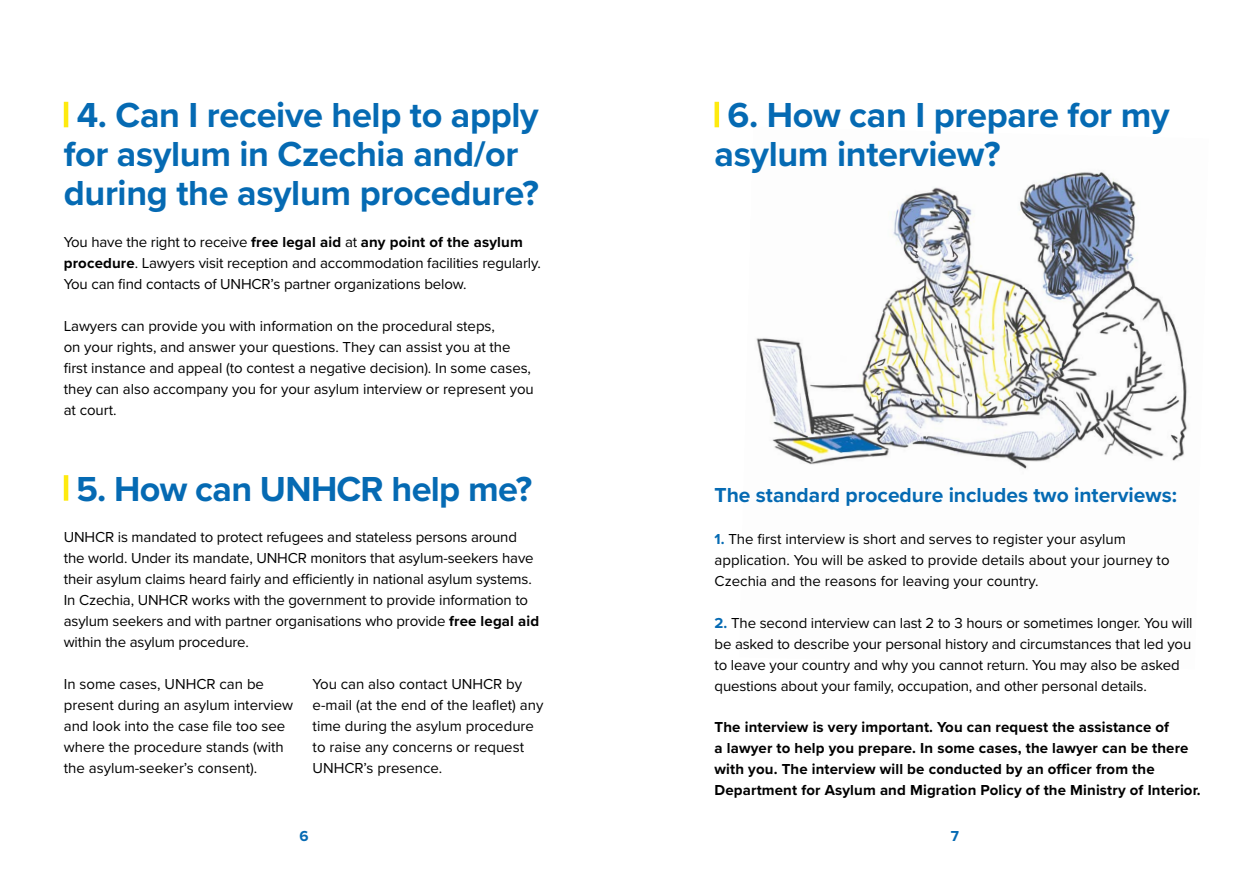
<style>
.page{position:relative;width:1259px;height:893px;background:#fff}
.page>*{position:absolute;margin:0;border:0;box-sizing:border-box;transform-origin:0 0}
.t1{font:700 36px/39px "Proxima Nova";letter-spacing:-.01em;color:#056ab3;text-align:center}
.t2{font:700 21px "Proxima Nova";color:#056ab3}
.t3{font:15px/21px "Proxima Nova";letter-spacing:-.01em;color:#000}
.t4{font:700 15px/21px "Proxima Nova";letter-spacing:.01em;color:#000}
.t5{font:700 15px "Proxima Nova";color:#056ab3}
.s1{font-weight:700}
.s2{font-weight:700;color:#056ab3}
</style>
<div class="page">
<img style="left:756px;top:172px;width:432px;height:297px">
<hr style="left:64px;top:102px;width:4px;height:25px;background:#feea0f">
<hr style="left:64px;top:475px;width:4px;height:26px;background:#feea0f">
<div style="left:714px;top:102px;width:5px;height:25px;background:#feea0f"></div>
<h1 class="t1" style="left:64px;top:95px;width:476px">4. Can I receive help to apply for asylum in Czechia and/or during the asylum procedure?</h1>
<p class="t3" style="left:64px;top:231px;width:478px">You have the right to receive <span class="s1">free legal aid</span> at <span class="s1">any point of the asylum procedure</span>. Lawyers visit reception and accommodation facilities regularly.<br>You can find contacts of UNHCR’s partner organizations below.</p>
<p class="t3" style="left:64px;top:315px;width:471px">Lawyers can provide you with information on the procedural steps,<br>on your rights, and answer your questions. They can assist you at the first instance and appeal (to contest a negative decision). In some cases, they can also accompany you for your asylum interview or represent you at court.</p>
<h1 class="t1" style="left:76px;top:468px;width:457px">5. How can UNHCR help me?</h1>
<p class="t3" style="left:64px;top:526px;width:477px">UNHCR is mandated to protect refugees and stateless persons around the world. Under its mandate, UNHCR monitors that asylum-seekers have their asylum claims heard fairly and efficiently in national asylum systems.<br>In Czechia, UNHCR works with the government to provide information to asylum seekers and with partner organisations who provide <span class="s1">free legal aid </span>within the asylum procedure.</p>
<p class="t3" style="left:64px;top:673px;width:231px">In some cases, UNHCR can be present during an asylum interview and look into the case file too see where the procedure stands (with the asylum-seeker’s consent).</p>
<p class="t3" style="left:313px;top:673px;width:232px">You can also contact UNHCR by e-mail (at the end of the leaflet) any time during the asylum procedure to raise any concerns or request<br>UNHCR’s presence.</p>
<h1 class="t1" style="left:714px;top:95px;width:456px;text-align:left;text-indent:13px">6. How can I prepare for my asylum interview?</h1>
<h2 class="t2" style="left:714px;top:479px;width:464px">The standard procedure includes two interviews:</h2>
<p class="t3" style="left:714px;top:527px;width:456px"><span class="s2">1.</span> The first interview is short and serves to register your asylum application. You will be asked to provide details about your journey to<br>Czechia and the reasons for leaving your country.</p>
<p class="t3" style="left:714px;top:611px;width:479px"><span class="s2">2.</span> The second interview can last 2 to 3 hours or sometimes longer. You will be asked to describe your personal history and circumstances that led you to leave your country and why you cannot return. You may also be asked questions about your family, occupation, and other personal details.</p>
<p class="t4" style="left:714px;top:716px;width:488px">The interview is very important. You can request the assistance of<br>a lawyer to help you prepare. In some cases, the lawyer can be there with you. The interview will be conducted by an officer from the Department for Asylum and Migration Policy of the Ministry of Interior.</p>
<p class="t5" style="left:299px;top:825px;width:11px">6</p>
<p class="t5" style="left:950px;top:825px;width:10px">7</p>
</div>
